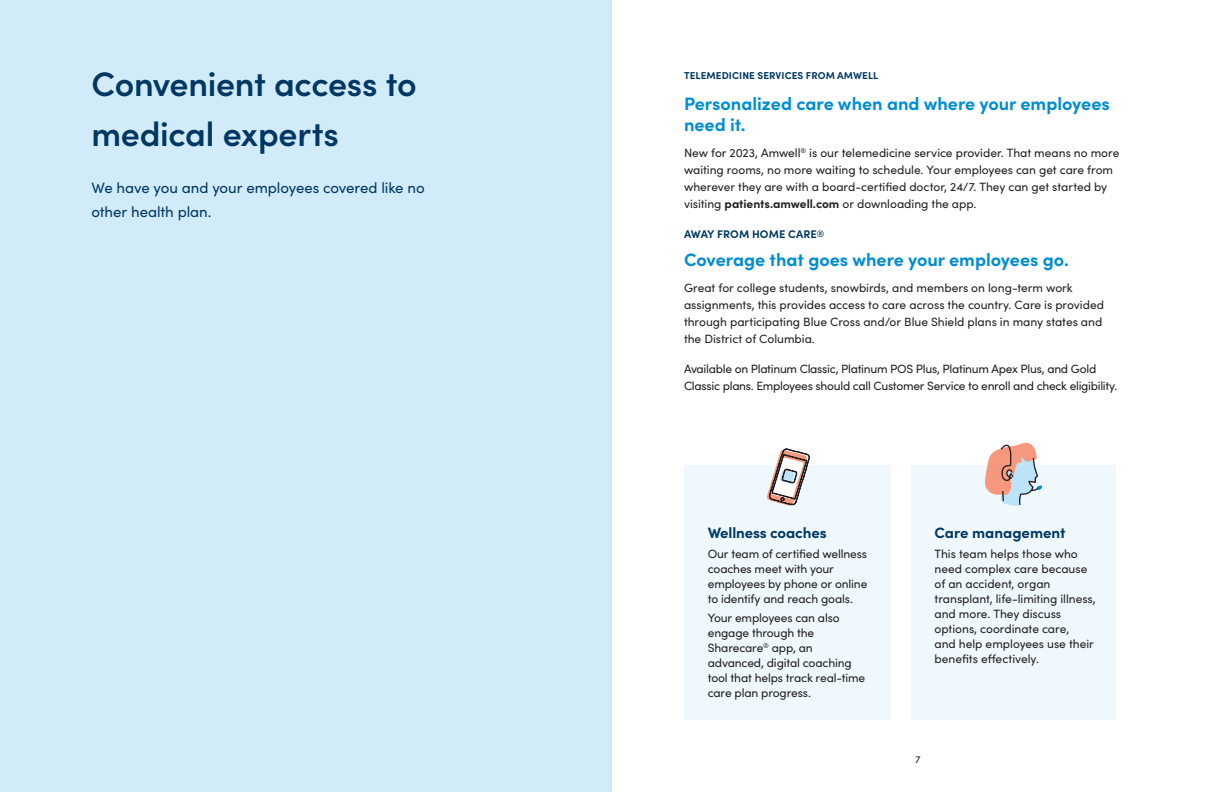
<style>
.page{position:relative;width:1224px;height:792px;background:#fff}
.page>*{position:absolute;margin:0;border:0;box-sizing:border-box;transform-origin:0 0}
.t1{font:600 34px/50px "Sofia Pro";letter-spacing:-.01em;color:#003863}
.Light_Blue_title_tex{font:700 18px/21.6px "Sofia Pro";color:#008dd1}
.t2{font:15px/24px "Sofia Pro";letter-spacing:-.005em;color:#003863}
.t3{font:700 15px "Sofia Pro";letter-spacing:-.01em;color:#003863}
.t4{font:12px/15px "Sofia Pro";letter-spacing:-.005em;color:#231f20}
.t5{font:12px/17px "Sofia Pro";letter-spacing:-.025em;color:#231f20}
.t6{font:700 11.1px "Sofia Pro";letter-spacing:.01em;color:#003863}
.Sofia_H2_title_All_C{font:700 10px "Sofia Pro";letter-spacing:.01em;color:#003863}
.t7{font:10px "Sofia Pro";color:#231f20}
.s1{font-weight:700}
.s2{font-size:9.3px}
</style>
<div class="page">
<div style="left:684px;top:466px;width:207px;height:254px;background:#eff8fd"></div>
<div style="left:911px;top:466px;width:205px;height:254px;background:#eff8fd"></div>
<svg style="left:767px;top:448px;width:43px;height:58px"></svg>
<svg style="left:984px;top:442px;width:58px;height:64px"></svg>
<div style="left:0;top:0;width:612px;height:792px;background:#d1ebf9"></div>
<p class="t1" style="left:91px;top:57px;width:327px">Convenient access to medical experts</p>
<p class="t2" style="left:91px;top:175px;width:335px">We have you and your employees covered like no other health plan.</p>
<p class="Sofia_H2_title_All_C" style="left:684px;top:68px;width:196px">TELEMEDICINE SERVICES FROM AMWELL</p>
<p class="Light_Blue_title_tex" style="left:684px;top:91px;width:427px">Personalized care when and where your employees need it.</p>
<p class="t4" style="left:684px;top:144px;width:437px;line-height:17px">New for 2023, Amwell<sup>®</sup> is our telemedicine service provider. That means no more waiting rooms, no more waiting to schedule. Your employees can get care from wherever they are with a board-certified doctor, 24/7. They can get started by visiting <span class="s1">patients.amwell.com</span> or downloading the app.</p>
<p class="t6" style="left:684px;top:225px;width:142px">AWAY FROM HOME CARE<span class="s2">®</span></p>
<p class="Light_Blue_title_tex" style="left:684px;top:247px;width:386px">Coverage that goes where your employees go.</p>
<p class="t4" style="left:684px;top:278px;width:422px;line-height:17px">Great for college students, snowbirds, and members on long-term work assignments, this provides access to care across the country. Care is provided through participating Blue Cross and/or Blue Shield plans in many states and the District of Columbia.</p>
<p class="t5" style="left:684px;top:360px;width:435px">Available on Platinum Classic, Platinum POS Plus, Platinum Apex Plus, and Gold<br>Classic plans. Employees should call Customer Service to enroll and check eligibility.</p>
<p class="t3" style="left:708px;top:521px;width:120px">Wellness coaches</p>
<p class="t4" style="left:708px;top:545px;width:161px">Our team of certified wellness coaches meet with your employees by phone or online to identify and reach goals.</p>
<p class="t4" style="left:708px;top:610px;width:159px">Your employees can also engage through the<br>Sharecare<sup>®</sup> app, an advanced, digital coaching tool that helps track real-time care plan progress.</p>
<p class="t3" style="left:935px;top:521px;width:133px">Care management</p>
<p class="t4" style="left:935px;top:545px;width:163px">This team helps those who need complex care because of an accident, organ transplant, life-limiting illness, and more. They discuss options, coordinate care,<br>and help employees use their benefits effectively.</p>
<p class="t7" style="left:915px;top:752px;width:7px">7</p>
</div>
